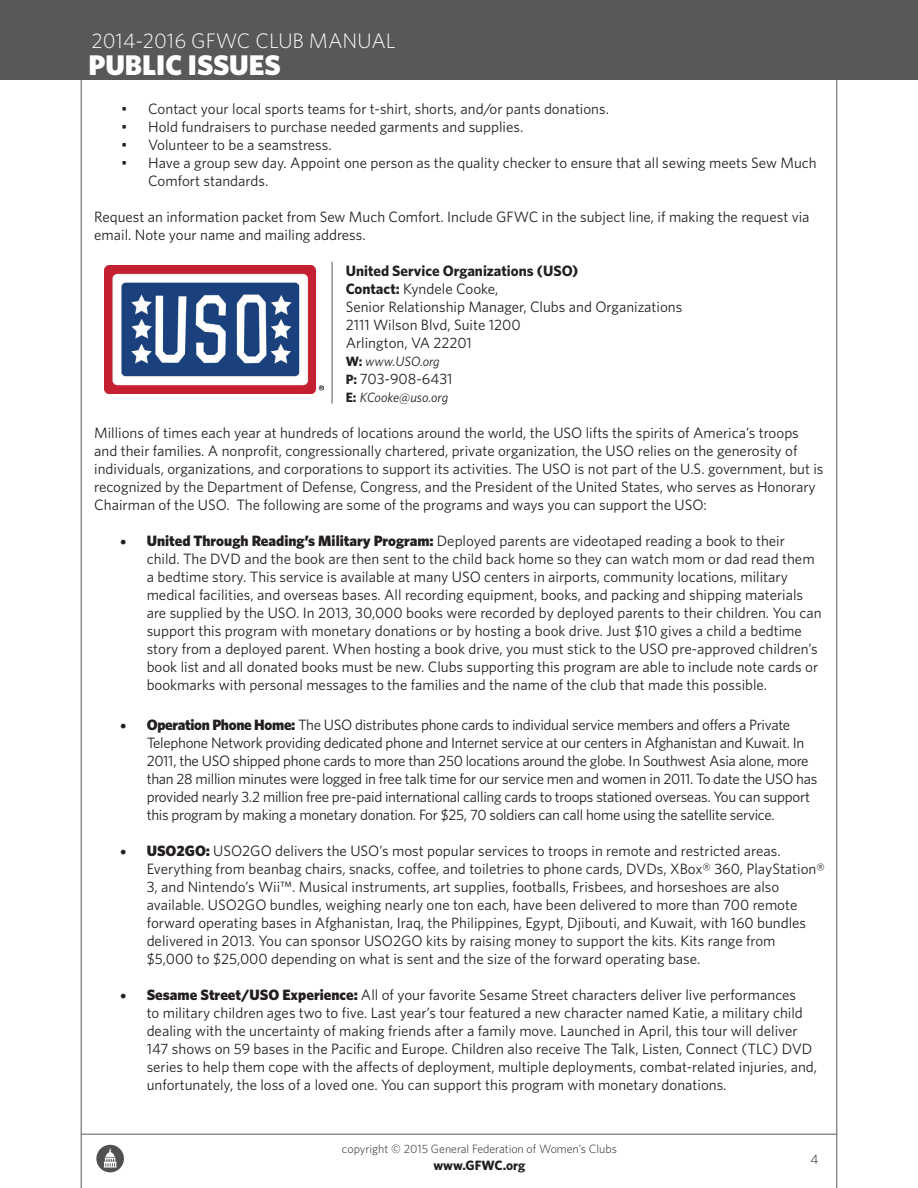
<style>
.page{position:relative;width:918px;height:1188px;background:#fff}
.page>*{position:absolute;margin:0;border:0;box-sizing:border-box;transform-origin:0 0}
.t1{font:900 28.5px "Whitney HTF";color:#fff}
.t2{font:300 21px "Whitney HTF";color:#fff}
.t3{font:15px/18px "Whitney HTF";color:#231f20}
.t4{font:15px/18px "Whitney HTF";letter-spacing:-.02em;color:#231f20}
.t5{font:italic 13.5px "Whitney HTF";color:#231f20}
.t6{font:700 13.5px "Whitney HTF";color:#231f20}
.t7{font:300 13.5px "Whitney HTF";color:#231f20}
.t8{font:300 12px "Whitney HTF";color:#231f20}
.s1{font-weight:700}
.s2{font-weight:700;font-style:normal}
.s3{font-weight:700;font-size:13.5px}
.s4{font-family:"Minion Pro";font-size:18px}
.s5{font-weight:900}
</style>
<div class="page">
<hr style="left:81px;top:1134px;width:756px;height:1px;background:#57585a">
<hr style="left:837px;top:0;width:1px;height:1188px;background:#57585a">
<hr style="left:81px;top:0;width:1px;height:1188px;background:#57585a">
<div style="left:0;top:0;width:918px;height:80px;background:#57585a"></div>
<div style="left:96px;top:1145px;width:28px;height:27px;background:#4f504f;border-radius:50%"></div>
<svg style="left:104px;top:1148px;width:13px;height:20px"></svg>
<img style="left:105px;top:266px;width:219px;height:127px">
<hr style="left:332px;top:262px;width:1px;height:142px;background:#57585a">
<h2 class="t2" style="left:92px;top:29px;width:306px">2014-2016 GFWC CLUB MANUAL</h2>
<h1 class="t1" style="left:89px;top:47px;width:194px">PUBLIC ISSUES</h1>
<p class="t3" style="left:121px;top:100px;width:489px">• Contact your local sports teams for t-shirt, shorts, and/or pants donations.</p>
<p class="t3" style="left:121px;top:118px;width:404px">• Hold fundraisers to purchase needed garments and supplies.</p>
<p class="t3" style="left:121px;top:136px;width:212px">• Volunteer to be a seamstress.</p>
<p class="t3" style="left:148px;top:154px;width:670px;text-indent:-27px">• Have a group sew day. Appoint one person as the quality checker to ensure that all sewing meets Sew Much<br>Comfort standards.</p>
<p class="t3" style="left:94px;top:208px;width:717px">Request an information packet from Sew Much Comfort. Include GFWC in the subject line, if making the request via email. Note your name and mailing address.</p>
<p class="t3" style="left:346px;top:262px;width:338px"><span class="s1">United Service Organizations (USO)<br>Contact:</span> Kyndele Cooke,<br>Senior Relationship Manager, Clubs and Organizations 2111 Wilson Blvd, Suite 1200<br>Arlington, VA 22201</p>
<p class="t5" style="left:346px;top:354px;width:96px"><span class="s2">W:</span> www.USO.org</p>
<p class="t3" style="left:346px;top:370px;width:108px"><span class="s3">P:</span> 703-908-6431</p>
<p class="t5" style="left:346px;top:390px;width:104px"><span class="s2">E:</span> KCooke@uso.org</p>
<p class="t3" style="left:94px;top:424px;width:731px">Millions of times each year at hundreds of locations around the world, the USO lifts the spirits of America’s troops and their families. A nonprofit, congressionally chartered, private organization, the USO relies on the generosity of individuals, organizations, and corporations to support its activities. The USO is not part of the U.S. government, but is recognized by the Department of Defense, Congress, and the President of the United States, who serves as Honorary Chairman of the USO. The following are some of the programs and ways you can support the USO:</p>
<p class="t3" style="left:147px;top:532px;width:676px;text-indent:-27px"><span class="s4">•</span> <span class="s5">United Through Reading’s Military Program:</span> Deployed parents are videotaped reading a book to their child. The DVD and the book are then sent to the child back home so they can watch mom or dad read them a bedtime story. This service is available at many USO centers in airports, community locations, military medical facilities, and overseas bases. All recording equipment, books, and packing and shipping materials are supplied by the USO. In 2013, 30,000 books were recorded by deployed parents to their children. You can support this program with monetary donations or by hosting a book drive. Just $10 gives a child a bedtime story from a deployed parent. When hosting a book drive, you must stick to the USO pre-approved children’s book list and all donated books must be new. Clubs supporting this program are able to include note cards or bookmarks with personal messages to the families and the name of the club that made this possible.</p>
<p class="t4" style="left:147px;top:715px;width:672px;text-indent:-27px"><span class="s4">•</span> <span class="s5">Operation Phone Home:</span> The USO distributes phone cards to individual service members and offers a Private Telephone Network providing dedicated phone and Internet service at our centers in Afghanistan and Kuwait. In 2011, the USO shipped phone cards to more than 250 locations around the globe. In Southwest Asia alone, more than 28 million minutes were logged in free talk time for our service men and women in 2011. To date the USO has provided nearly 3.2 million free pre-paid international calling cards to troops stationed overseas. You can support this program by making a monetary donation. For $25, 70 soldiers can call home using the satellite service.</p>
<p class="t3" style="left:147px;top:841px;width:680px;text-indent:-27px"><span class="s4">•</span> <span class="s5">USO2GO:</span> USO2GO delivers the USO’s most popular services to troops in remote and restricted areas.<br>Everything from beanbag chairs, snacks, coffee, and toiletries to phone cards, DVDs, XBox® 360, PlayStation® 3, and Nintendo’s Wii™. Musical instruments, art supplies, footballs, Frisbees, and horseshoes are also available. USO2GO bundles, weighing nearly one ton each, have been delivered to more than 700 remote forward operating bases in Afghanistan, Iraq, the Philippines, Egypt, Djibouti, and Kuwait, with 160 bundles delivered in 2013. You can sponsor USO2GO kits by raising money to support the kits. Kits range from $5,000 to $25,000 depending on what is sent and the size of the forward operating base.</p>
<p class="t3" style="left:147px;top:985px;width:672px;text-indent:-27px"><span class="s4">•</span> <span class="s5">Sesame Street/USO Experience:</span> All of your favorite Sesame Street characters deliver live performances<br>to military children ages two to five. Last year’s tour featured a new character named Katie, a military child dealing with the uncertainty of making friends after a family move. Launched in April, this tour will deliver 147 shows on 59 bases in the Pacific and Europe. Children also receive The Talk, Listen, Connect (TLC) DVD series to help them cope with the affects of deployment, multiple deployments, combat-related injuries, and, unfortunately, the loss of a loved one. You can support this program with monetary donations.</p>
<p class="t8" style="left:342px;top:1142px;width:277px">copyright © 2015 General Federation of Women’s Clubs</p>
<p class="t6" style="left:433px;top:1157px;width:93px">www.GFWC.org</p>
<p class="t7" style="left:811px;top:1152px;width:10px">4</p>
</div>
